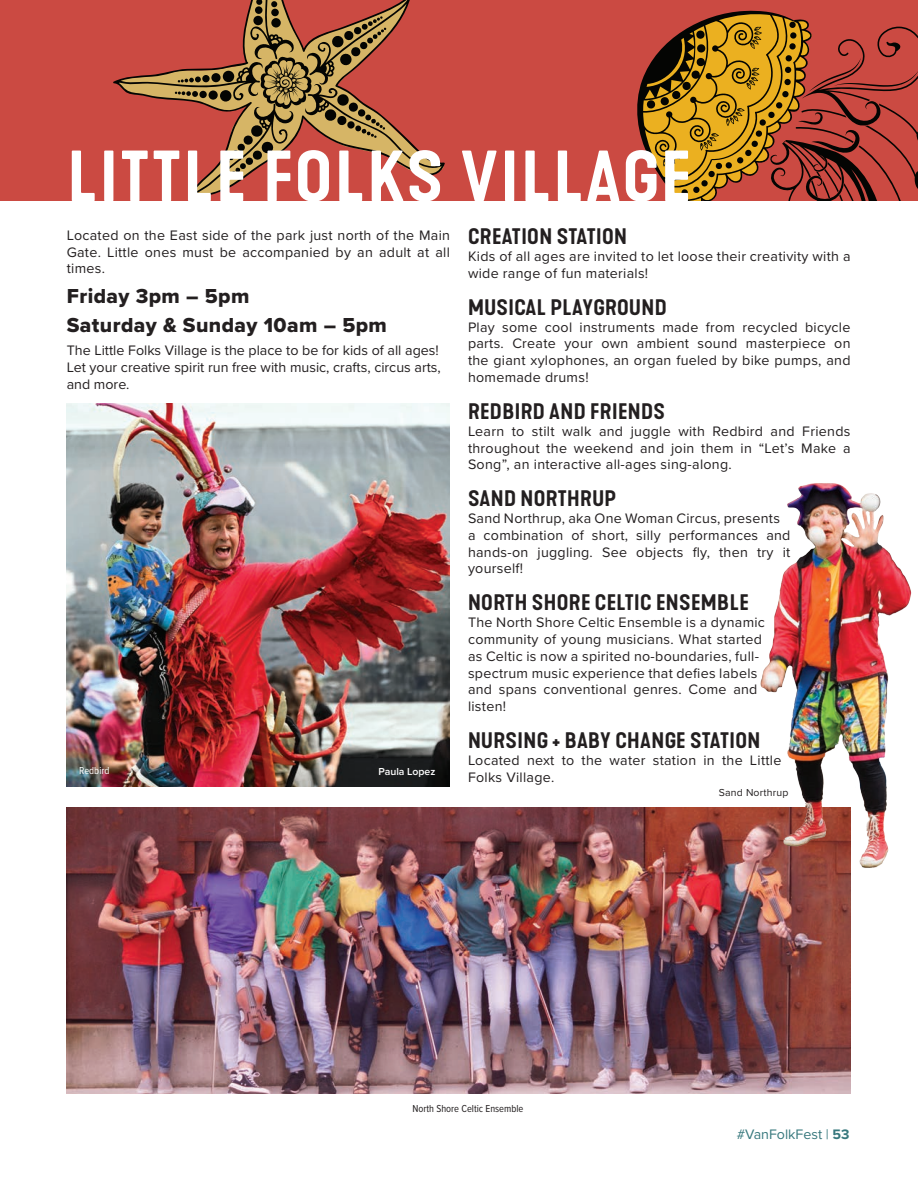
<style>
.page{position:relative;width:918px;height:1188px;background:#fff}
.page>*{position:absolute;margin:0;border:0;box-sizing:border-box;transform-origin:0 0}
.t1{font:600 expanded 67.5px "Kapra Neue";letter-spacing:.04em;color:#fff}
.t2{font:600 expanded 21px "Kapra Neue";letter-spacing:.02em;color:#231f20}
.t3{font:21px/29.2px "Proxima Nova Extrabld";letter-spacing:.02em;color:#231f20}
.t4{font:14.25px/16.8px "Proxima Nova";letter-spacing:.02em;color:#231f20}
.t5{font:14.25px/16.8px "Proxima Nova";color:#231f20}
.t6{font:14.25px "Proxima Nova";color:#37787d}
.t7{font:10.5px "Proxima Nova Cond";color:#231f20}
.t8{font:10.5px "Proxima Nova";letter-spacing:.02em;color:#231f20}
.t9{font:600 10.5px "Proxima Nova";color:#fff}
.t10{font:10.5px "Proxima Nova Cond";color:#fff}
.s1{font-weight:700}
</style>
<div class="page">
<div style="left:0;top:0;width:918px;height:201px;background:#cb4a42"></div>
<svg style="left:113px;top:0;width:332px;height:198px"></svg>
<svg style="left:260px;top:56px;width:53px;height:53px;background:#937d46"></svg>
<div style="left:211px;top:73px;width:10px;height:9px;background:#040503;border-radius:50%"></div>
<div style="left:223px;top:70px;width:12px;height:12px;background:#040503;border-radius:50%"></div>
<svg style="left:175px;top:91px;width:23px;height:6px"></svg>
<div style="left:199px;top:91px;width:8px;height:7px;background:#040503;border-radius:50%"></div>
<svg style="left:208px;top:90px;width:10px;height:10px"></svg>
<div style="left:220px;top:90px;width:12px;height:12px;background:#040503;border-radius:50%"></div>
<div style="left:202px;top:75px;width:8px;height:7px;background:#040503;border-radius:50%"></div>
<svg style="left:256px;top:0;width:6px;height:5px"></svg>
<div style="left:255px;top:6px;width:8px;height:8px;background:#040503;border-radius:50%"></div>
<svg style="left:195px;top:76px;width:6px;height:7px"></svg>
<div style="left:253px;top:16px;width:10px;height:9px;background:#040503;border-radius:50%"></div>
<svg style="left:178px;top:78px;width:16px;height:5px"></svg>
<div style="left:271px;top:18px;width:10px;height:10px;background:#040503;border-radius:50%"></div>
<svg style="left:331px;top:16px;width:55px;height:50px"></svg>
<div style="left:271px;top:9px;width:8px;height:7px;background:#040503;border-radius:50%"></div>
<svg style="left:271px;top:0;width:6px;height:7px"></svg>
<svg style="left:324px;top:93px;width:61px;height:45px;background:#977043"></svg>
<svg style="left:221px;top:125px;width:53px;height:54px"></svg>
<svg style="left:637px;top:10px;width:281px;height:191px"></svg>
<img style="left:67px;top:403px;width:383px;height:384px">
<img style="left:66px;top:808px;width:784px;height:286px">
<img style="left:740px;top:483px;width:172px;height:402px">
<h1 class="t1" style="left:68px;top:134px;width:625px">LITTLE FOLKS VILLAGE</h1>
<p class="t4" style="left:67px;top:226px;width:385px;text-align:justify">Located on the East side of the park just north of the Main Gate. Little ones must be accompanied by an adult at all times.</p>
<h2 class="t3" style="left:67px;top:281px;width:322px">Friday 3pm – 5pm<br>Saturday &amp; Sunday 10am – 5pm</h2>
<p class="t5" style="left:67px;top:342px;width:376px">The Little Folks Village is the place to be for kids of all ages!<br>Let your creative spirit run free with music, crafts, circus arts, and more.</p>
<p class="t10" style="left:79px;top:763px;width:32px">Redbird</p>
<p class="t9" style="left:379px;top:764px;width:58px">Paula Lopez</p>
<h2 class="t2" style="left:468px;top:223px;width:161px">CREATION STATION</h2>
<p class="t4" style="left:468px;top:247px;width:384px">Kids of all ages are invited to let loose their creativity with a wide range of fun materials!</p>
<h2 class="t2" style="left:468px;top:294px;width:200px">MUSICAL PLAYGROUND</h2>
<p class="t4" style="left:468px;top:318px;width:384px;text-align:justify">Play some cool instruments made from recycled bicycle parts. Create your own ambient sound masterpiece on the giant xylophones, an organ fueled by bike pumps, and homemade drums!</p>
<h2 class="t2" style="left:468px;top:398px;width:199px">REDBIRD AND FRIENDS</h2>
<p class="t4" style="left:468px;top:422px;width:384px;text-align:justify">Learn to stilt walk and juggle with Redbird and Friends throughout the weekend and join them in “Let’s Make a Song”, an interactive all-ages sing-along.</p>
<h2 class="t2" style="left:468px;top:485px;width:150px">SAND NORTHRUP</h2>
<p class="t4" style="left:468px;top:509px;width:324px">Sand Northrup, aka One Woman Circus, presents a combination of short, silly performances and hands-on juggling. See objects fly, then try it yourself!</p>
<h2 class="t2" style="left:468px;top:589px;width:282px">NORTH SHORE CELTIC ENSEMBLE</h2>
<p class="t4" style="left:468px;top:613px;width:299px">The North Shore Celtic Ensemble is a dynamic community of young musicians. What started as Celtic is now a spirited no-boundaries, full&shy;spectrum music experience that defies labels and spans conventional genres. Come and listen!</p>
<h2 class="t2" style="left:468px;top:727px;width:294px">NURSING + BABY CHANGE STATION</h2>
<p class="t4" style="left:468px;top:751px;width:315px">Located next to the water station in the Little<br>Folks Village.</p>
<p class="t8" style="left:719px;top:785px;width:71px">Sand Northrup</p>
<p class="t7" style="left:412px;top:1101px;width:113px">North Shore Celtic Ensemble</p>
<p class="t6" style="left:737px;top:1123px;width:114px">#VanFolkFest | <span class="s1">53</span></p>
</div>
